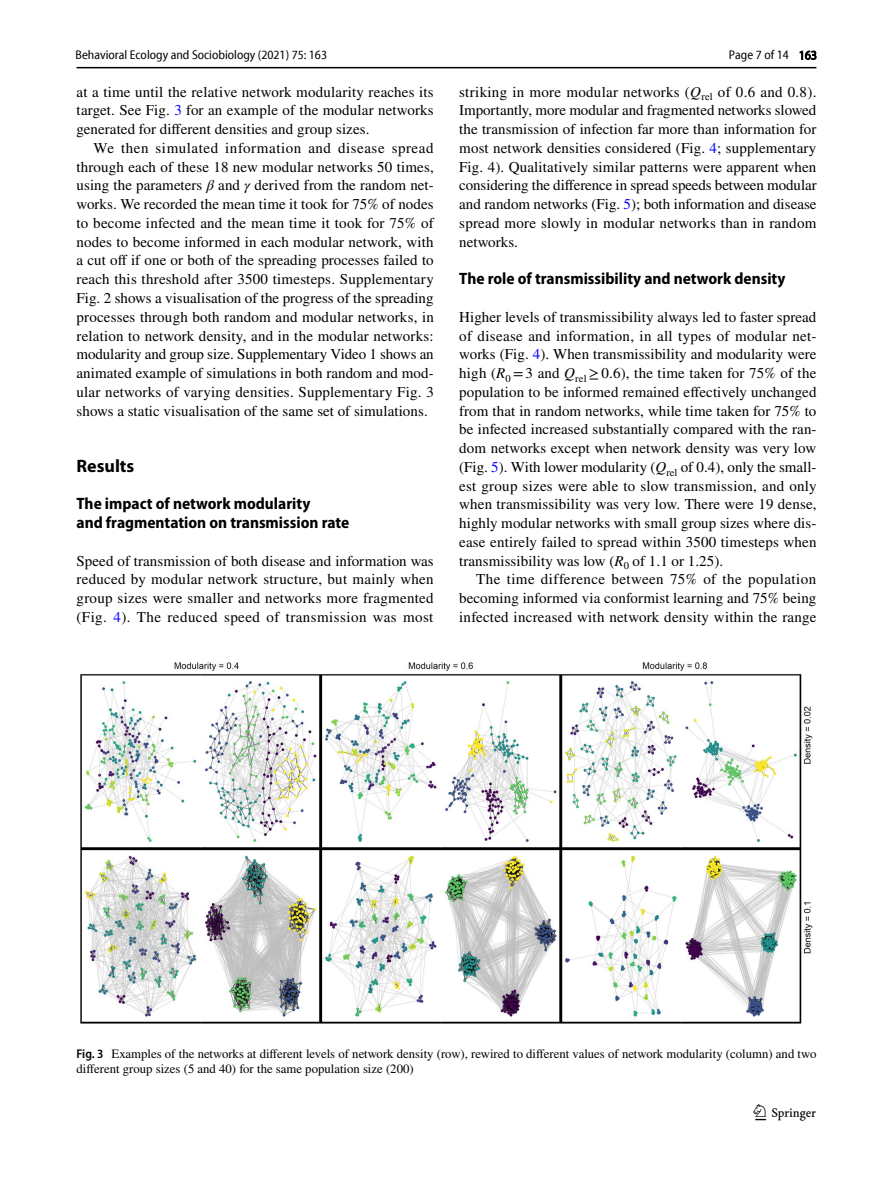
<style>
.page{position:relative;width:893px;height:1187px;background:#fff}
.page>*{position:absolute;margin:0;border:0;box-sizing:border-box;transform-origin:0 0}
.t1{font:22.5px "Springnew Regular 3";color:#000}
.t2{font:700 18px "Myriad Pro";color:#000}
.t3{font:700 semi-condensed 16.5px/18.8px "Myriad Pro";color:#000}
.t4{font:15px/18.8px "STIX";letter-spacing:.015em;color:#000;text-align:justify}
.t5{font:12.75px/15px "STIX";color:#000}
.t6{font:semi-condensed 12.75px "Myriad Pro Unic";color:#000}
.s1{color:#00f}
.s2{font-style:italic}
.s3{font-family:"Myriad Pro";font-weight:600;font-stretch:semi-condensed}
</style>
<div class="page">
<hr style="left:77px;top:67px;width:739px;height:1px;background:#000">
<img style="left:81px;top:662px;width:731px;height:361px">
<p class="t6" style="left:76px;top:50px;width:253px">Behavioral Ecology and Sociobiology (2021) 75: 163</p>
<p class="t6" style="left:729px;top:50px;width:90px">Page 7 of 14 163</p>
<p class="t4" style="left:77px;top:83px;width:359px">at a time until the relative network modularity reaches its target. See Fig. <span class="s1">3</span> for an example of the modular networks generated for different densities and group sizes.</p>
<p class="t4" style="left:77px;top:139px;width:359px;text-indent:17px">We then simulated information and disease spread through each of these 18 new modular networks 50 times, using the parameters <span class="s2">β</span> and <span class="s2">γ</span> derived from the random net&shy;works. We recorded the mean time it took for 75% of nodes to become infected and the mean time it took for 75% of nodes to become informed in each modular network, with a cut off if one or both of the spreading processes failed to reach this threshold after 3500 timesteps. Supplementary Fig. 2 shows a visualisation of the progress of the spreading processes through both random and modular networks, in relation to network density, and in the modular networks: modularity and group size. Supplementary Video 1 shows an animated example of simulations in both random and mod&shy;ular networks of varying densities. Supplementary Fig. 3 shows a static visualisation of the same set of simulations.</p>
<p class="t2" style="left:77px;top:454px;width:59px">Results</p>
<p class="t3" style="left:77px;top:494px;width:274px">The impact of network modularity<br>and fragmentation on transmission rate</p>
<p class="t4" style="left:77px;top:552px;width:359px">Speed of transmission of both disease and information was reduced by modular network structure, but mainly when group sizes were smaller and networks more fragmented (Fig. <span class="s1">4</span>). The reduced speed of transmission was most</p>
<p class="t4" style="left:459px;top:83px;width:359px">striking in more modular networks (<span class="s2">Q</span><sub>rel</sub> of 0.6 and 0.8).<br>Importantly, more modular and fragmented networks slowed the transmission of infection far more than information for most network densities considered (Fig. <span class="s1">4</span>; supplementary Fig. 4). Qualitatively similar patterns were apparent when considering the difference in spread speeds between modular and random networks (Fig. <span class="s1">5</span>); both information and disease spread more slowly in modular networks than in random networks.</p>
<p class="t3" style="left:459px;top:269px;width:328px">The role of transmissibility and network density</p>
<p class="t4" style="left:459px;top:308px;width:359px">Higher levels of transmissibility always led to faster spread of disease and information, in all types of modular net&shy;works (Fig. <span class="s1">4</span>). When transmissibility and modularity were high (<span class="s2">R</span><sub>0</sub> =3 and <span class="s2">Q</span><sub>rel</sub> ≥0.6), the time taken for 75% of the population to be informed remained effectively unchanged from that in random networks, while time taken for 75% to be infected increased substantially compared with the ran&shy;dom networks except when network density was very low (Fig. <span class="s1">5</span>). With lower modularity (<span class="s2">Q</span><sub>rel</sub> of 0.4), only the small&shy;est group sizes were able to slow transmission, and only when transmissibility was very low. There were 19 dense, highly modular networks with small group sizes where dis&shy;ease entirely failed to spread within 3500 timesteps when transmissibility was low (<span class="s2">R</span><sub>0</sub> of 1.1 or 1.25).</p>
<p class="t4" style="left:459px;top:571px;width:359px;text-indent:17px">The time difference between 75% of the population becoming informed via conformist learning and 75% being infected increased with network density within the range</p>
<p class="t5" style="left:77px;top:1047px;width:741px"><span class="s3">Fig. 3</span> Examples of the networks at different levels of network density (row), rewired to different values of network modularity (column) and two different group sizes (5 and 40) for the same population size (200)</p>
<h1 class="t1" style="left:755px;top:1104px;width:62px">1 3</h1>
</div>
